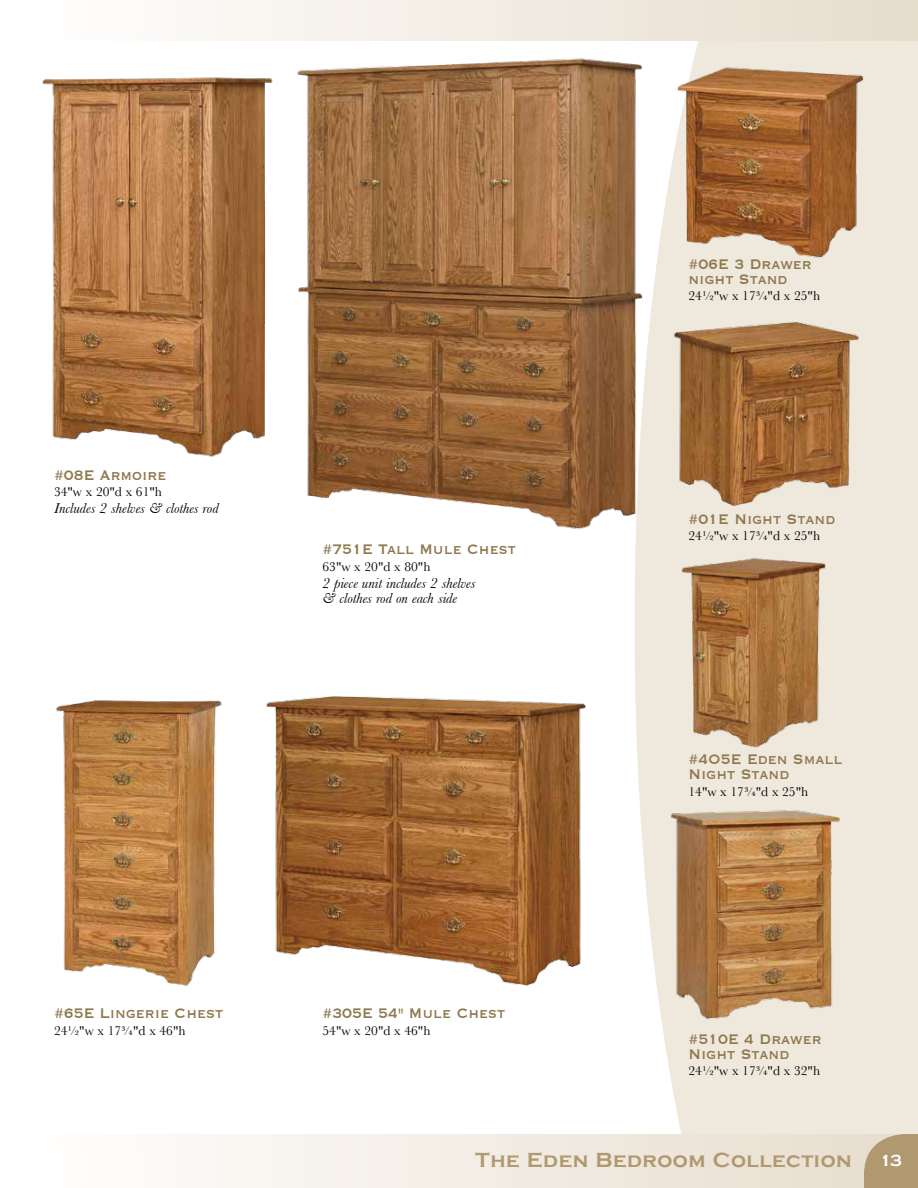
<style>
.page{position:relative;width:918px;height:1188px;background:#fff}
.page>*{position:absolute;margin:0;border:0;box-sizing:border-box;transform-origin:0 0}
.t1{font:700 21px "Copperplate Gothic";letter-spacing:.03em;color:#b0986f}
.t2{font:18px/15px "Copperplate";color:#8e784d;scale:.9 1}
.t3{font:700 16.5px "Copperplate Gothic";color:#fff}
.t4{font:italic 15px/15px "Baskerville";color:#000}
.t5{font:13.5px "Baskerville";color:#000}
</style>
<div class="page">
<div style="left:634px;top:40px;width:284px;height:1094px;background:#efe8dd"></div>
<div style="left:0;top:1134px;width:918px;height:54px;background:linear-gradient(to right,#fff,#e7dccd)"></div>
<div style="left:0;top:0;width:918px;height:40px;background:linear-gradient(to right,#fff,#e7dccd)"></div>
<svg style="left:864px;top:1134px;width:54px;height:54px"></svg>
<img style="left:42px;top:77px;width:231px;height:380px">
<img style="left:297px;top:49px;width:360px;height:500px">
<img style="left:56px;top:700px;width:166px;height:286px">
<img style="left:266px;top:696px;width:320px;height:290px">
<img style="left:666px;top:801px;width:176px;height:226px">
<img style="left:678px;top:555px;width:149px;height:197px">
<img style="left:669px;top:57px;width:209px;height:209px">
<img style="left:669px;top:315px;width:196px;height:196px">
<p class="t2" style="left:54px;top:466px;width:127px">#08E Armoire</p>
<p class="t5" style="left:54px;top:484px;width:110px">34"w x 20"d x 61"h</p>
<p class="t4" style="left:54px;top:501px;width:166px">Includes 2 shelves &amp; clothes rod</p>
<p class="t2" style="left:54px;top:1005px;width:190px">#65E Lingerie Chest</p>
<p class="t5" style="left:54px;top:1022px;width:133px">24½"w x 17¾"d x 46"h</p>
<p class="t2" style="left:688px;top:255px;width:139px">#06E 3 Drawer night Stand</p>
<p class="t5" style="left:688px;top:288px;width:133px">24½"w x 17¾"d x 25"h</p>
<p class="t2" style="left:322px;top:541px;width:216px">#751E Tall Mule Chest</p>
<p class="t5" style="left:322px;top:558px;width:110px">63"w x 20"d x 80"h</p>
<p class="t4" style="left:322px;top:575px;width:155px">2 piece unit includes 2 shelves &amp; clothes rod on each side</p>
<p class="t2" style="left:322px;top:1005px;width:205px">#305E 54" Mule Chest</p>
<p class="t5" style="left:322px;top:1022px;width:110px">54"w x 20"d x 46"h</p>
<p class="t2" style="left:688px;top:510px;width:165px">#01E Night Stand</p>
<p class="t5" style="left:688px;top:528px;width:133px">24½"w x 17¾"d x 25"h</p>
<p class="t2" style="left:688px;top:751px;width:173px">#4O5E Eden Small<br>Night Stand</p>
<p class="t5" style="left:688px;top:783px;width:121px">14"w x 17¾"d x 25"h</p>
<p class="t2" style="left:688px;top:1030px;width:150px">#510E 4 Drawer<br>Night Stand</p>
<p class="t5" style="left:688px;top:1063px;width:133px">24½"w x 17¾"d x 32"h</p>
<p class="t1" style="left:476px;top:1148px;width:378px">The Eden Bedroom Collection</p>
<p class="t3" style="left:880px;top:1151px;width:24px">13</p>
</div>
